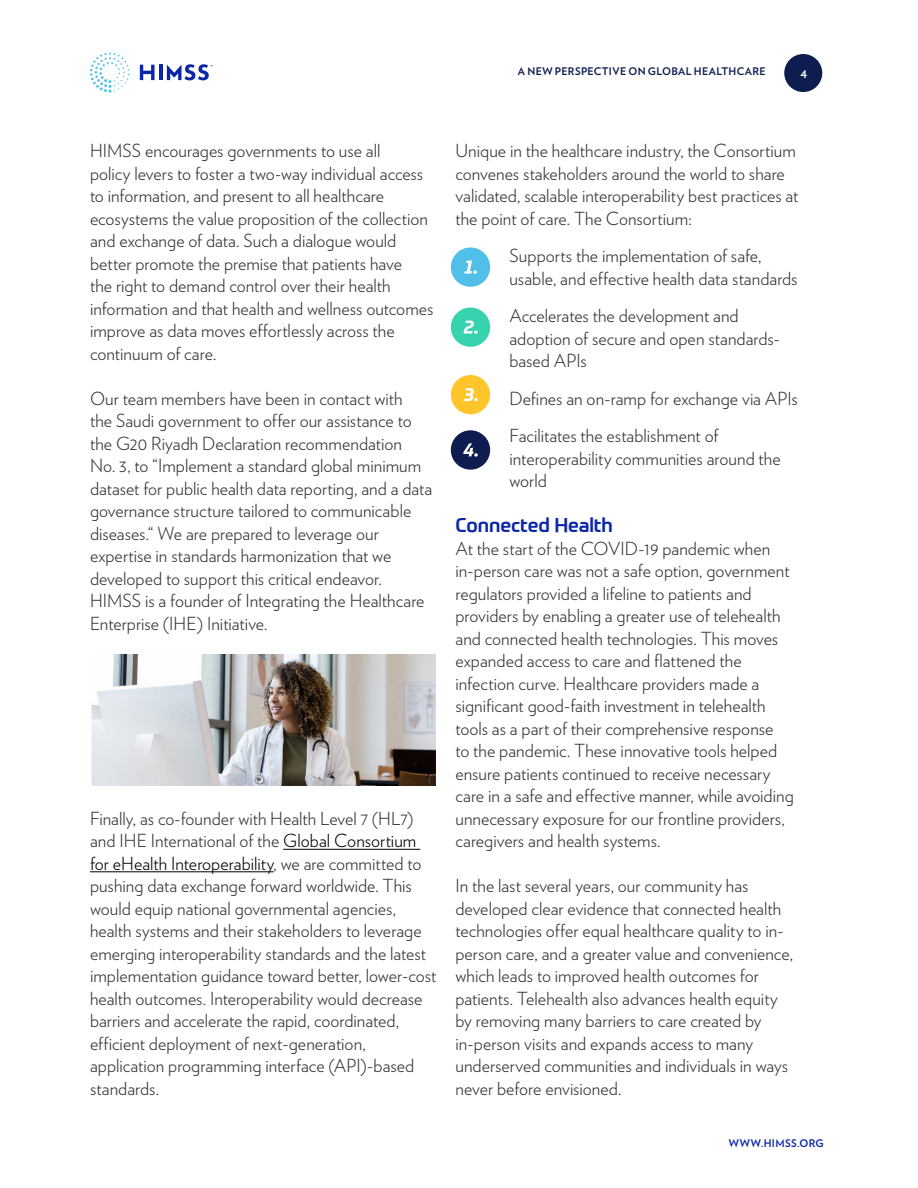
<style>
.page{position:relative;width:918px;height:1188px;background:#fff}
.page>*{position:absolute;margin:0;border:0;box-sizing:border-box;transform-origin:0 0}
.t1{font:500 19.5px "Prometo";letter-spacing:-.005em;color:#0a26aa}
.t2{font:300 18px/22.5px "Verlag";color:#333}
.t3{font:700 13.5px "Verlag";color:#eceeef}
.t4{font:700 10.5px "Verlag";letter-spacing:.035em;color:#0e1c4f}
.t5{font:700 10.5px "Verlag";letter-spacing:.035em;color:#0a26aa}
.s1{color:#000}
</style>
<div class="page">
<svg style="left:140px;top:65px;width:14px;height:15px"></svg>
<hr style="left:159px;top:65px;width:3px;height:15px;background:#0a26aa">
<svg style="left:90px;top:52px;width:39px;height:41px"></svg>
<svg style="left:167px;top:64px;width:46px;height:16px"></svg>
<div style="left:783px;top:53px;width:40px;height:40px;background:#0e1c4f;border-radius:50%"></div>
<div style="left:783px;top:52px;width:41px;height:42px;border:2px solid #fff;border-radius:50%"></div>
<hr style="left:283px;top:849px;width:137px;height:1px;background:#000">
<hr style="left:90px;top:871px;width:184px;height:1px;background:#000">
<div style="left:451px;top:247px;width:39px;height:40px;background:#50c0e8;border-radius:50%"></div>
<svg style="left:464px;top:261px;width:13px;height:13px"></svg>
<div style="left:451px;top:307px;width:39px;height:40px;background:#37d3ae;border-radius:50%"></div>
<svg style="left:463px;top:321px;width:15px;height:13px"></svg>
<div style="left:451px;top:375px;width:39px;height:39px;background:#ffc52b;border-radius:50%"></div>
<svg style="left:463px;top:388px;width:15px;height:13px"></svg>
<div style="left:451px;top:430px;width:39px;height:40px;background:#0e1c4f;border-radius:50%"></div>
<svg style="left:463px;top:443px;width:15px;height:14px"></svg>
<img style="left:93px;top:655px;width:341px;height:129px">
<div style="left:90px;top:652px;width:347px;height:135px;border:2px solid #fff"></div>
<p class="t4" style="left:518px;top:63px;width:249px">A NEW PERSPECTIVE ON GLOBAL HEALTHCARE</p>
<p class="t3" style="left:800px;top:62px;width:8px">4</p>
<p class="t2" style="left:90px;top:139px;width:345px">HIMSS encourages governments to use all<br>policy levers to foster a two-way individual access to information, and present to all healthcare ecosystems the value proposition of the collection and exchange of data. Such a dialogue would better promote the premise that patients have<br>the right to demand control over their health information and that health and wellness outcomes improve as data moves effortlessly across the continuum of care.</p>
<p class="t2" style="left:90px;top:386px;width:344px">Our team members have been in contact with<br>the Saudi government to offer our assistance to the G20 Riyadh Declaration recommendation<br>No. 3, to “Implement a standard global minimum dataset for public health data reporting, and a data governance structure tailored to communicable diseases.“ We are prepared to leverage our expertise in standards harmonization that we developed to support this critical endeavor.<br>HIMSS is a founder of Integrating the Healthcare Enterprise (IHE) Initiative.</p>
<p class="t2" style="left:90px;top:806px;width:348px">Finally, as co-founder with Health Level 7 (HL7) and IHE International of the <span class="s1">Global Consortium for eHealth Interoperability</span>, we are committed to pushing data exchange forward worldwide. This would equip national governmental agencies, health systems and their stakeholders to leverage emerging interoperability standards and the latest implementation guidance toward better, lower-cost health outcomes. Interoperability would decrease barriers and accelerate the rapid, coordinated, efficient deployment of next-generation, application programming interface (API)-based standards.</p>
<p class="t2" style="left:455px;top:139px;width:345px">Unique in the healthcare industry, the Consortium convenes stakeholders around the world to share validated, scalable interoperability best practices at the point of care. The Consortium:</p>
<p class="t2" style="left:509px;top:244px;width:290px">Supports the implementation of safe, usable, and effective health data standards</p>
<p class="t2" style="left:509px;top:304px;width:272px">Accelerates the development and adoption of secure and open standards&shy;based APIs</p>
<p class="t2" style="left:509px;top:379px;width:290px;line-height:37.5px">Defines an on-ramp for exchange via APIs<br>Facilitates the establishment of</p>
<p class="t2" style="left:509px;top:446px;width:273px">interoperability communities around the world</p>
<p class="t1" style="left:455px;top:514px;width:159px">Connected Health</p>
<p class="t2" style="left:455px;top:536px;width:340px">At the start of the COVID-19 pandemic when in-person care was not a safe option, government regulators provided a lifeline to patients and providers by enabling a greater use of telehealth and connected health technologies. This moves expanded access to care and flattened the infection curve. Healthcare providers made a significant good-faith investment in telehealth tools as a part of their comprehensive response<br>to the pandemic. These innovative tools helped ensure patients continued to receive necessary care in a safe and effective manner, while avoiding unnecessary exposure for our frontline providers, caregivers and health systems.</p>
<p class="t2" style="left:455px;top:874px;width:339px">In the last several years, our community has developed clear evidence that connected health technologies offer equal healthcare quality to in&shy;person care, and a greater value and convenience, which leads to improved health outcomes for patients. Telehealth also advances health equity by removing many barriers to care created by in-person visits and expands access to many underserved communities and individuals in ways never before envisioned.</p>
<p class="t5" style="left:729px;top:1135px;width:96px">WWW.HIMSS.ORG</p>
</div>
